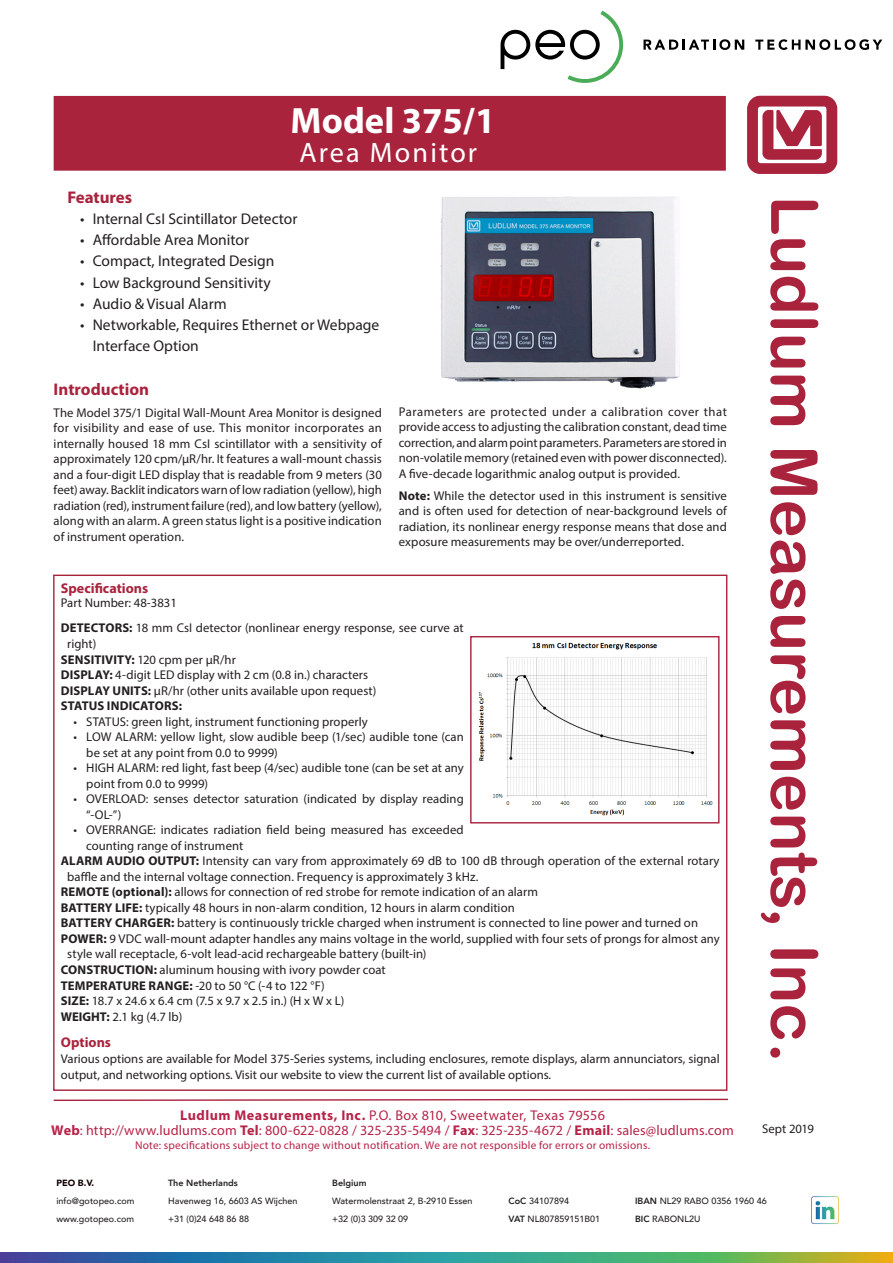
<style>
.page{position:relative;width:893px;height:1263px;background:#fff}
.page>*{position:absolute;margin:0;border:0;box-sizing:border-box;transform-origin:0 0}
.t1{font:64.95px "Arial Rounded MT Bold";color:#a9233d}
.t2{font:700 36.75px "Myriad Pro";color:#fff}
.t3{font:28.2px "Myriad Pro";letter-spacing:.075em;color:#fff}
.t4{font:700 16.95px "Myriad Pro";color:#a9233d}
.t5{font:15.45px/21.1px "Myriad Pro";color:#231f20}
.t6{font:14.1px/14.1px "Myriad Pro";letter-spacing:.01em;color:#b72348;text-align:center}
.t7{font:700 14.1px "Myriad Pro";color:#a9233d}
.t8{font:12.75px/15.5px "Myriad Pro";color:#231f20}
.t9{font:11.25px "Myriad Pro";letter-spacing:.02em;color:#b72348}
.t10{font:500 9px "Avenir";color:#231f20}
.t11{font:800 9px "Avenir";color:#231f20}
.t12{font:900 9px "Avenir";color:#110002}
.s1{font-weight:700}
.s2{font-size:67.8px}
.s3{font-weight:800}
</style>
<div class="page">
<img style="left:0;top:1252px;width:893px;height:11px">
<img style="left:811px;top:1196px;width:28px;height:28px">
<img style="left:747px;top:95px;width:91px;height:79px">
<img style="left:478px;top:642px;width:235px;height:174px">
<div style="left:470px;top:636px;width:249px;height:187px;border:1px solid #a9233d"></div>
<svg style="left:53px;top:1098px;width:675px;height:3px"></svg>
<img style="left:440px;top:196px;width:240px;height:193px">
<div style="left:54px;top:97px;width:671px;height:73px;background:#a9233d"></div>
<div style="left:54px;top:96px;width:672px;height:75px;border:1px solid #a9233d"></div>
<svg style="left:643px;top:39px;width:101px;height:11px"></svg>
<svg style="left:755px;top:39px;width:127px;height:11px"></svg>
<svg style="left:501px;top:11px;width:122px;height:72px"></svg>
<p class="t2" style="left:291px;top:97px;width:206px">Model 375/1</p>
<p class="t3" style="left:299px;top:135px;width:179px">Area Monitor</p>
<p class="t4" style="left:67px;top:186px;width:66px">Features</p>
<p class="t5" style="left:80px;top:208px;width:219px">• Internal CsI Scintillator Detector</p>
<p class="t5" style="left:80px;top:229px;width:171px">• Affordable Area Monitor</p>
<p class="t5" style="left:80px;top:250px;width:196px">• Compact, Integrated Design</p>
<p class="t5" style="left:80px;top:272px;width:192px">• Low Background Sensitivity</p>
<p class="t5" style="left:80px;top:293px;width:148px">• Audio &amp; Visual Alarm</p>
<p class="t5" style="left:93px;top:314px;width:288px;text-indent:-13px">• Networkable, Requires Ethernet or Webpage<br>Interface Option</p>
<p class="t4" style="left:54px;top:378px;width:97px">Introduction</p>
<p class="t8" style="left:54px;top:404px;width:330px;text-align:justify">The Model 375/1 Digital Wall-Mount Area Monitor is designed for visibility and ease of use. This monitor incorporates an internally housed 18 mm CsI scintillator with a sensitivity of approximately 120 cpm/μR/hr. It features a wall-mount chassis and a four-digit LED display that is readable from 9 meters (30 feet) away. Backlit indicators warn of low radiation (yellow), high radiation (red), instrument failure (red), and low battery (yellow), along with an alarm. A green status light is a positive indication of instrument operation.</p>
<p class="t8" style="left:399px;top:403px;width:330px;text-align:justify">Parameters are protected under a calibration cover that provide access to adjusting the calibration constant, dead time correction, and alarm point parameters. Parameters are stored in non-volatile memory (retained even with power disconnected).<br>A five-decade logarithmic analog output is provided.</p>
<p class="t8" style="left:399px;top:487px;width:330px;text-align:justify"><span class="s1">Note:</span> While the detector used in this instrument is sensitive and is often used for detection of near-background levels of radiation, its nonlinear energy response means that dose and exposure measurements may be over/underreported.</p>
<p class="t7" style="left:61px;top:579px;width:89px">Specifications</p>
<p class="t8" style="left:61px;top:590px;width:404px;line-height:25.3px">Part Number: 48-3831<br><span class="s1">DETECTORS:</span> 18 mm CsI detector (nonlinear energy response, see curve at</p>
<p class="t8" style="left:61px;top:636px;width:317px;text-indent:6px">right)<br><span class="s1">SENSITIVITY:</span> 120 cpm per μR/hr<br><span class="s1">DISPLAY:</span> 4-digit LED display with 2 cm (0.8 in.) characters <span class="s1">DISPLAY UNITS:</span> μR/hr (other units available upon request)<br><span class="s1">STATUS INDICATORS:</span></p>
<p class="t8" style="left:74px;top:713px;width:296px">• STATUS: green light, instrument functioning properly</p>
<p class="t8" style="left:86px;top:729px;width:379px;text-indent:-13px">• LOW ALARM: yellow light, slow audible beep (1/sec) audible tone (can be set at any point from 0.0 to 9999)</p>
<p class="t8" style="left:86px;top:760px;width:379px;text-indent:-13px">• HIGH ALARM: red light, fast beep (4/sec) audible tone (can be set at any point from 0.0 to 9999)</p>
<p class="t8" style="left:86px;top:791px;width:379px;text-indent:-13px">• OVERLOAD: senses detector saturation (indicated by display reading “-OL-”)</p>
<p class="t8" style="left:74px;top:822px;width:392px">• OVERRANGE: indicates radiation field being measured has exceeded</p>
<p class="t8" style="left:86px;top:838px;width:159px">counting range of instrument</p>
<p class="t8" style="left:61px;top:853px;width:660px"><span class="s1">ALARM AUDIO OUTPUT:</span> Intensity can vary from approximately 69 dB to 100 dB through operation of the external rotary</p>
<p class="t8" style="left:67px;top:869px;width:413px">baffle and the internal voltage connection. Frequency is approximately 3 kHz.</p>
<p class="t8" style="left:61px;top:884px;width:478px"><span class="s1">REMOTE (optional):</span> allows for connection of red strobe for remote indication of an alarm</p>
<p class="t8" style="left:61px;top:900px;width:455px"><span class="s1">BATTERY LIFE:</span> typically 48 hours in non-alarm condition, 12 hours in alarm condition</p>
<p class="t8" style="left:61px;top:915px;width:639px"><span class="s1">BATTERY CHARGER:</span> battery is continuously trickle charged when instrument is connected to line power and turned on</p>
<p class="t8" style="left:61px;top:931px;width:660px"><span class="s1">POWER:</span> 9 VDC wall-mount adapter handles any mains voltage in the world, supplied with four sets of prongs for almost any</p>
<p class="t8" style="left:67px;top:946px;width:361px">style wall receptacle, 6-volt lead-acid rechargeable battery (built-in)</p>
<p class="t8" style="left:61px;top:962px;width:326px"><span class="s1">CONSTRUCTION:</span> aluminum housing with ivory powder coat</p>
<p class="t8" style="left:61px;top:977px;width:265px"><span class="s1">TEMPERATURE RANGE:</span> -20 to 50 °C (-4 to 122 °F)</p>
<p class="t8" style="left:61px;top:993px;width:285px"><span class="s1">SIZE:</span> 18.7 x 24.6 x 6.4 cm (7.5 x 9.7 x 2.5 in.) (H x W x L)</p>
<p class="t8" style="left:61px;top:1008px;width:123px"><span class="s1">WEIGHT:</span> 2.1 kg (4.7 lb)</p>
<p class="t7" style="left:61px;top:1033px;width:52px">Options</p>
<p class="t8" style="left:61px;top:1051px;width:660px">Various options are available for Model 375-Series systems, including enclosures, remote displays, alarm annunciators, signal output, and networking options. Visit our website to view the current list of available options.</p>
<p class="t6" style="left:51px;top:1108px;width:684px"><span class="s1">Ludlum Measurements, Inc.</span> P.O. Box 810, Sweetwater, Texas 79556<br><span class="s1">Web</span>: http://www.ludlums.com <span class="s1">Tel</span>: 800-622-0828 / 325-235-5494 / <span class="s1">Fax</span>: 325-235-4672 / <span class="s1">Email</span>: sales@ludlums.com</p>
<p class="t9" style="left:135px;top:1138px;width:516px">Note: specifications subject to change without notification. We are not responsible for errors or omissions.</p>
<p class="t1" style="left:832px;top:196px;width:869px;rotate:90deg">Ludlum Measurements, Inc<span class="s2">.</span></p>
<p class="t8" style="left:762px;top:1121px;width:53px">Sept 2019</p>
<p class="t12" style="left:56px;top:1175px;width:39px">PEO B.V.</p>
<p class="t10" style="left:56px;top:1193px;width:79px">info@gotopeo.com</p>
<p class="t10" style="left:56px;top:1211px;width:79px">www.gotopeo.com</p>
<p class="t11" style="left:168px;top:1176px;width:71px">The Netherlands</p>
<p class="t10" style="left:168px;top:1193px;width:131px">Havenweg 16, 6603 AS Wijchen</p>
<p class="t10" style="left:168px;top:1211px;width:83px">+31 (0)24 648 86 88</p>
<p class="t11" style="left:332px;top:1176px;width:36px">Belgium</p>
<p class="t10" style="left:332px;top:1193px;width:142px">Watermolenstraat 2, B-2910 Essen</p>
<p class="t10" style="left:332px;top:1211px;width:78px">+32 (0)3 309 32 09</p>
<p class="t10" style="left:509px;top:1193px;width:62px"><span class="s3">CoC</span> 34107894</p>
<p class="t10" style="left:509px;top:1211px;width:93px"><span class="s3">VAT</span> NL807859151B01</p>
<p class="t10" style="left:635px;top:1193px;width:133px"><span class="s3">IBAN</span> NL29 RABO 0356 1960 46</p>
<p class="t10" style="left:635px;top:1211px;width:67px"><span class="s3">BIC</span> RABONL2U</p>
</div>
